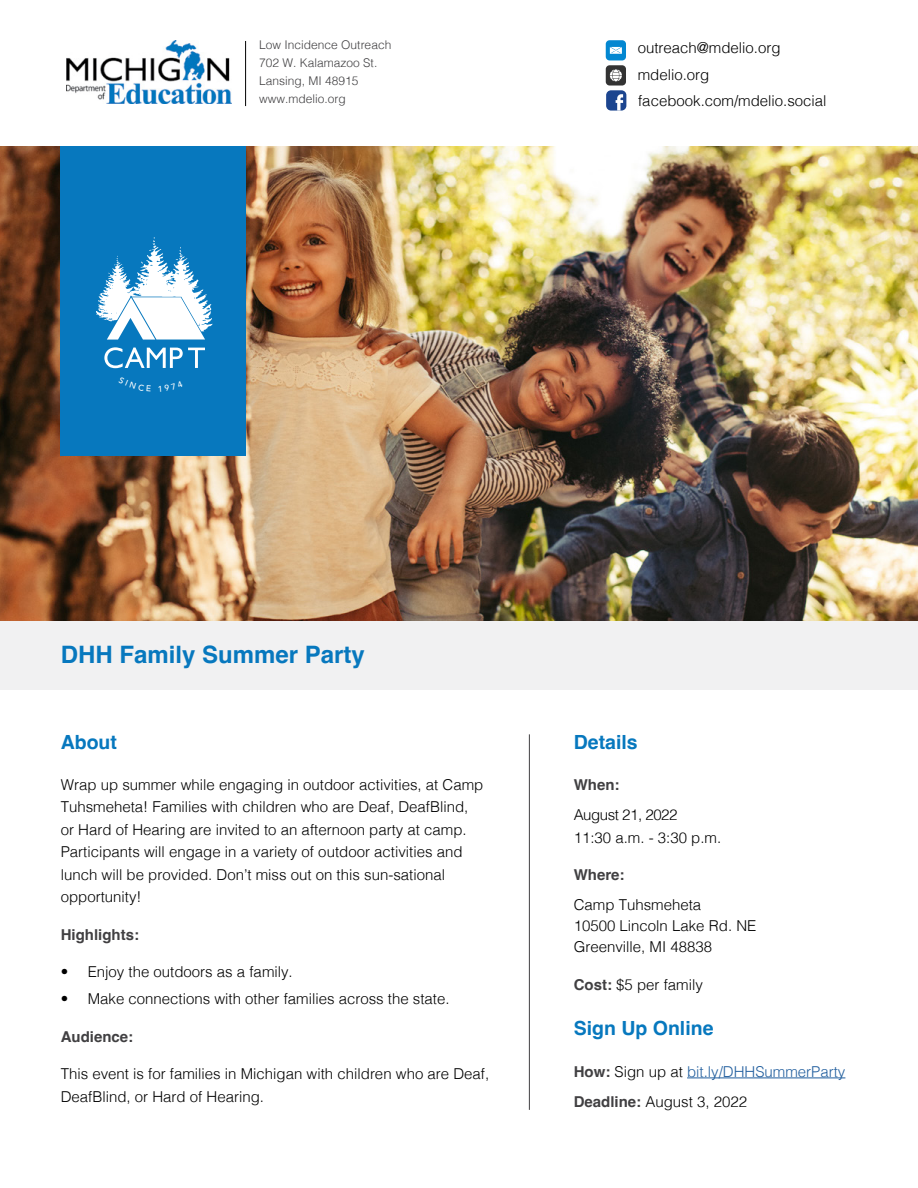
<style>
.page{position:relative;width:918px;height:1188px;background:#fff}
.page>*{position:absolute;margin:0;border:0;box-sizing:border-box;transform-origin:0 0}
.t1{font:700 24px "Helvetica";color:#0778be}
.t2{font:700 19.5px "Helvetica";color:#0778be}
.t3{font:300 15px/22.5px "Helvetica";color:#000}
.t4{font:300 15px "Helvetica";color:#215e9e}
.t5{font:700 15px "Helvetica";color:#414042}
.t6{font:300 15px/22.5px "Helvetica";letter-spacing:-.03em;color:#000}
.t7{font:300 12px/18px "Helvetica";color:#414042}
.s1{font-weight:700;color:#414042}
.s2{color:#000}
</style>
<div class="page">
<hr style="left:529px;top:734px;width:1px;height:376px;background:#414042">
<div style="left:0;top:620px;width:918px;height:69px;background:#f1f1f2"></div>
<hr style="left:245px;top:41px;width:1px;height:65px;background:#000">
<hr style="left:687px;top:1078px;width:158px;height:1px;background:#215e9e">
<img style="left:67px;top:40px;width:164px;height:64px">
<div style="left:606px;top:40px;width:20px;height:20px;background:#0387d1;border-radius:4px"></div>
<svg style="left:610px;top:47px;width:12px;height:7px"></svg>
<div style="left:606px;top:65px;width:20px;height:21px;background:#333;border-radius:4px"></div>
<svg style="left:610px;top:69px;width:12px;height:12px"></svg>
<div style="left:606px;top:90px;width:20px;height:21px;background:#1c458f;border-radius:5px"></div>
<svg style="left:616px;top:94px;width:7px;height:17px"></svg>
<img style="left:0;top:147px;width:918px;height:473px">
<div style="left:61px;top:147px;width:185px;height:309px;background:#0778be"></div>
<svg style="left:104px;top:347px;width:101px;height:21px"></svg>
<svg style="left:96px;top:237px;width:117px;height:103px"></svg>
<p class="t7" style="left:259px;top:35px;width:134px">Low Incidence Outreach<br>702 W. Kalamazoo St.<br>Lansing, MI 48915 www.mdelio.org</p>
<p class="t3" style="left:638px;top:36px;width:144px">outreach@mdelio.org</p>
<p class="t3" style="left:638px;top:62px;width:73px">mdelio.org</p>
<p class="t3" style="left:638px;top:88px;width:190px">facebook.com/mdelio.social</p>
<h1 class="t1" style="left:61px;top:640px;width:306px">DHH Family Summer Party</h1>
<h2 class="t2" style="left:61px;top:730px;width:58px">About</h2>
<p class="t3" style="left:61px;top:772px;width:424px">Wrap up summer while engaging in outdoor activities, at Camp Tuhsmeheta! Families with children who are Deaf, DeafBlind, or Hard of Hearing are invited to an afternoon party at camp.<br>Participants will engage in a variety of outdoor activities and lunch will be provided. Don’t miss out on this sun-sational opportunity!</p>
<h3 class="t5" style="left:61px;top:925px;width:80px">Highlights:</h3>
<p class="t3" style="left:61px;top:960px;width:234px">• Enjoy the outdoors as a family.</p>
<p class="t3" style="left:61px;top:987px;width:390px">• Make connections with other families across the state.</p>
<h3 class="t5" style="left:61px;top:1027px;width:74px">Audience:</h3>
<p class="t3" style="left:61px;top:1062px;width:430px">This event is for families in Michigan with children who are Deaf,<br>DeafBlind, or Hard of Hearing.</p>
<h2 class="t2" style="left:574px;top:730px;width:65px">Details</h2>
<h3 class="t5" style="left:574px;top:776px;width:47px">When:</h3>
<p class="t6" style="left:574px;top:803px;width:149px">August 21, 2022<br>11:30 a.m. - 3:30 p.m.</p>
<h3 class="t5" style="left:574px;top:866px;width:52px">Where:</h3>
<p class="t3" style="left:574px;top:893px;width:184px;line-height:21px">Camp Tuhsmeheta<br>10500 Lincoln Lake Rd. NE<br>Greenville, MI 48838</p>
<h3 class="t3" style="left:574px;top:972px;width:131px"><span class="s1">Cost:</span> $5 per family</h3>
<h2 class="t2" style="left:574px;top:1017px;width:141px">Sign Up Online</h2>
<h3 class="t4" style="left:574px;top:1059px;width:273px"><span class="s1">How:</span> <span class="s2">Sign up at</span> bit.ly/DHHSummerParty</h3>
<h3 class="t3" style="left:574px;top:1089px;width:175px"><span class="s1">Deadline:</span> August 3, 2022</h3>
</div>
